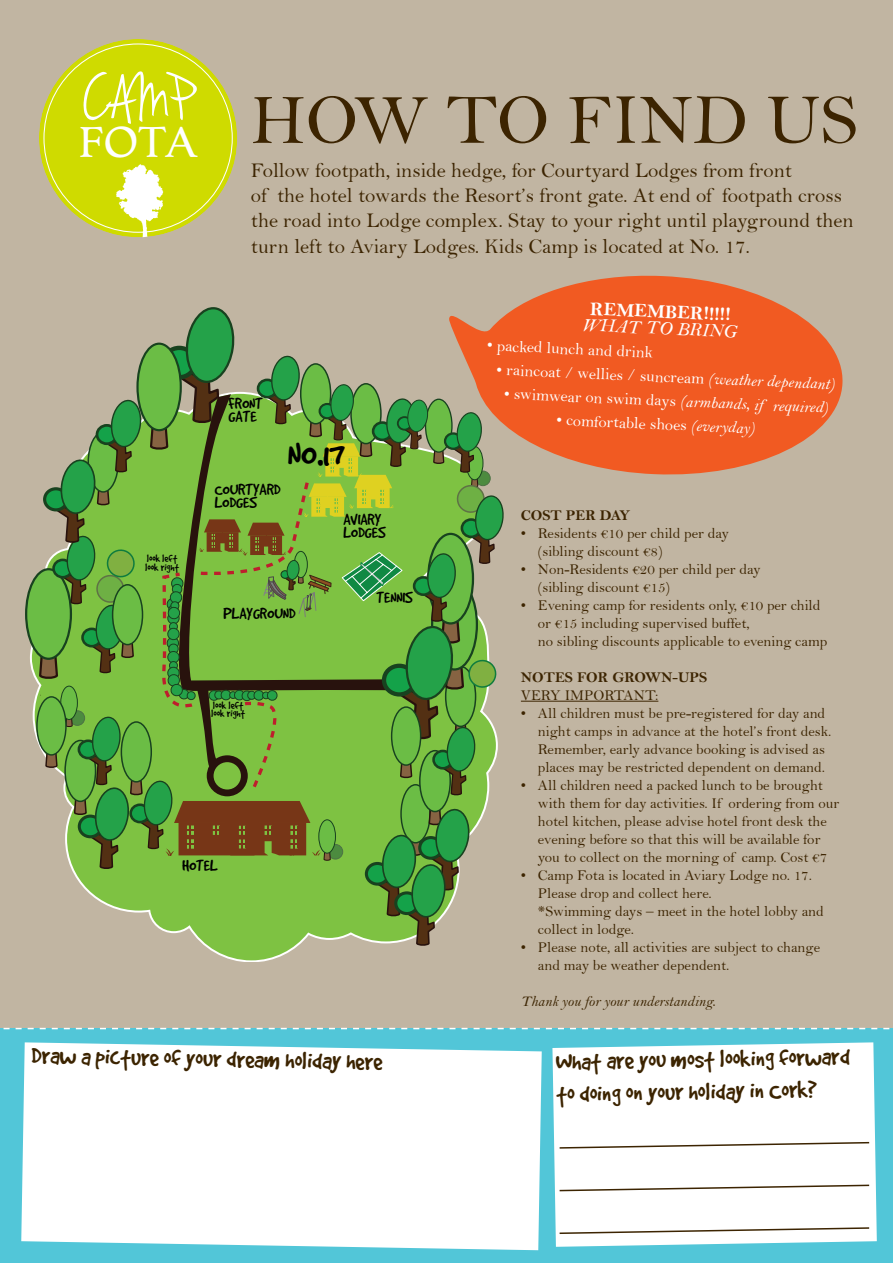
<style>
.page{position:relative;width:893px;height:1263px;background:#c1b5a2}
.page>*{position:absolute;margin:0;border:0;box-sizing:border-box;transform-origin:0 0}
.t1{font:72px "Bell";color:#3c2401}
.t2{font:68.4px "Jenna Sue";color:#fff}
.t3{font:48px "Healy";color:#fff}
.t4{font:39.15px "Good Dog Plain";color:#000}
.t5{font:27px/32.4px "Good Dog Plain";color:#3c2401}
.t6{font:21px/25.2px "Bell";color:#3c2401}
.t7{font:19.35px "Bell MT Bold";color:#fff}
.t8{font:19.35px "Bell MT Italic";color:#fff}
.t9{font:17.7px/13.2px "Good Dog Plain";color:#000}
.t10{font:16.5px "Bell";color:#fff}
.t11{font:16.5px "Bell MT Italic";color:#fff}
.t12{font:15px/18px "Bell";color:#3c2401}
.t13{font:15px "Bell MT Italic";color:#3c2401}
.t14{font:15px "Bell MT Bold";color:#3c2401}
.t15{font:11.7px/8.9px "Good Dog Plain";color:#000}
.s1{font-family:"Bell MT Italic"}
.s2{font-family:"Bell"}
</style>
<div class="page">
<hr style="left:521px;top:701px;width:137px;height:1px;background:#3c2401">
<svg style="left:29px;top:573px;width:399px;height:388px"></svg>
<div style="left:36px;top:696px;width:31px;height:60px;border:1px solid #18421f;border-radius:50%"></div>
<div style="left:26px;top:569px;width:45px;height:90px;background:#6bbd45;border-radius:50%"></div>
<div style="left:25px;top:568px;width:47px;height:92px;border:2px solid #18421f;border-radius:50%"></div>
<svg style="left:38px;top:307px;width:466px;height:638px"></svg>
<svg style="left:43px;top:43px;width:190px;height:194px"></svg>
<svg style="left:449px;top:275px;width:394px;height:204px;fill:#f15a22"></svg>
<div style="left:0;top:1028px;width:893px;height:235px;background:#52c6d8"></div>
<svg style="left:3px;top:1028px;width:887px;height:1px"></svg>
<div style="left:21px;top:1042px;width:521px;height:208px;background:#fff"></div>
<div style="left:552px;top:1042px;width:325px;height:205px;background:#fff"></div>
<svg style="left:558px;top:1141px;width:313px;height:8px;background:#dad6cf"></svg>
<svg style="left:558px;top:1184px;width:313px;height:8px;background:#dad6cf"></svg>
<svg style="left:558px;top:1226px;width:313px;height:9px;background:#dedad4"></svg>
<svg style="left:709px;top:324px;width:29px;height:14px"></svg>
<h2 class="t2" style="left:82px;top:60px;width:110px">CAMP</h2>
<h3 class="t3" style="left:78px;top:119px;width:121px">FOTA</h3>
<h1 class="t1" style="left:251px;top:77px;width:609px">How to find us</h1>
<p class="t6" style="left:251px;top:158px;width:604px">Follow footpath, inside hedge, for Courtyard Lodges from front<br>of the hotel towards the Resort’s front gate. At end of footpath cross the road into Lodge complex. Stay to your right until playground then turn left to Aviary Lodges. Kids Camp is located at No. 17.</p>
<p class="t9" style="left:229px;top:397px;width:36px">FRONT<br>GATE</p>
<h3 class="t4" style="left:288px;top:435px;width:59px">NO.17</h3>
<p class="t7" style="left:590px;top:298px;width:142px;rotate:2deg">REMEMBER!!!!!</p>
<p class="t8" style="left:582px;top:313px;width:43px;rotate:2deg">what</p>
<p class="t8" style="left:646px;top:316px;width:41px;rotate:2deg">t o bri</p>
<p class="t10" style="left:488px;top:335px;width:168px;rotate:3deg">• packed lunch and drink</p>
<p class="t10" style="left:497px;top:359px;width:340px;rotate:3deg">• raincoat / wellies / suncream <span class="s1">(weather dependant)</span></p>
<p class="t11" style="left:505px;top:382px;width:326px;rotate:3deg"><span class="s2">• swimwearon swim days</span> (armbands, if required)</p>
<p class="t10" style="left:557px;top:409px;width:200px;rotate:3deg">• comfortable shoes <span class="s1">(everyday)</span></p>
<p class="t15" style="left:145px;top:554px;width:35px">look left look right</p>
<p class="t9" style="left:215px;top:483px;width:68px">COURTYARD<br>LODGES</p>
<p class="t9" style="left:223px;top:607px;width:74px">PLAYGROUND</p>
<p class="t15" style="left:211px;top:700px;width:35px">look left look right</p>
<p class="t9" style="left:343px;top:513px;width:44px">AVIARY<br>LODGES</p>
<p class="t9" style="left:376px;top:591px;width:38px">TENNIS</p>
<p class="t9" style="left:182px;top:858px;width:37px">HOTEL</p>
<p class="t14" style="left:521px;top:506px;width:111px">COST PER DAY</p>
<p class="t12" style="left:538px;top:524px;width:193px;text-indent:-17px">• Residents €10 per child per day (sibling discount €8)</p>
<p class="t12" style="left:538px;top:560px;width:224px;text-indent:-17px">• Non-Residents €20 per child per day (sibling discount €15)</p>
<p class="t12" style="left:538px;top:596px;width:291px;text-indent:-17px">• Evening camp for residents only, €10 per child or €15 including supervised buffet,<br>no sibling discounts applicable to evening camp</p>
<p class="t14" style="left:521px;top:668px;width:188px">NOTES FOR GROWN-UPS</p>
<p class="t12" style="left:521px;top:686px;width:11px">VER</p>
<p class="t12" style="left:550px;top:686px;width:110px">Y IMPORTANT:</p>
<p class="t12" style="left:538px;top:704px;width:295px;text-indent:-17px">• All children must be pre-registered for day and night camps in advance at the hotel’s front desk.<br>Remember, early advance booking is advised as places may be restricted dependent on demand.</p>
<p class="t12" style="left:538px;top:776px;width:303px;text-indent:-17px">• All children need a packed lunch to be brought with them for day activities. If ordering from our hotel kitchen, please advise hotel front desk the evening before so that this will be available for you to collect on the morning of camp. Cost €7</p>
<p class="t12" style="left:538px;top:866px;width:287px;text-indent:-17px">• Camp Fota is located in Aviary Lodge no. 17.<br>Please drop and collect here.<br>*Swimming days – meet in the hotel lobby and collect in lodge.</p>
<p class="t12" style="left:538px;top:938px;width:284px;text-indent:-17px">• Please note, all activities are subject to change and may be weather dependent.</p>
<p class="t13" style="left:521px;top:992px;width:196px">Thank you for your understanding.</p>
<h3 class="t5" style="left:32px;top:1039px;width:353px;rotate:1deg">Draw a picture of your dream holiday here</h3>
<h3 class="t5" style="left:555px;top:1045px;width:296px;rotate:-1deg">What are you most looking forward to doing on your holiday in Cork?</h3>
</div>
